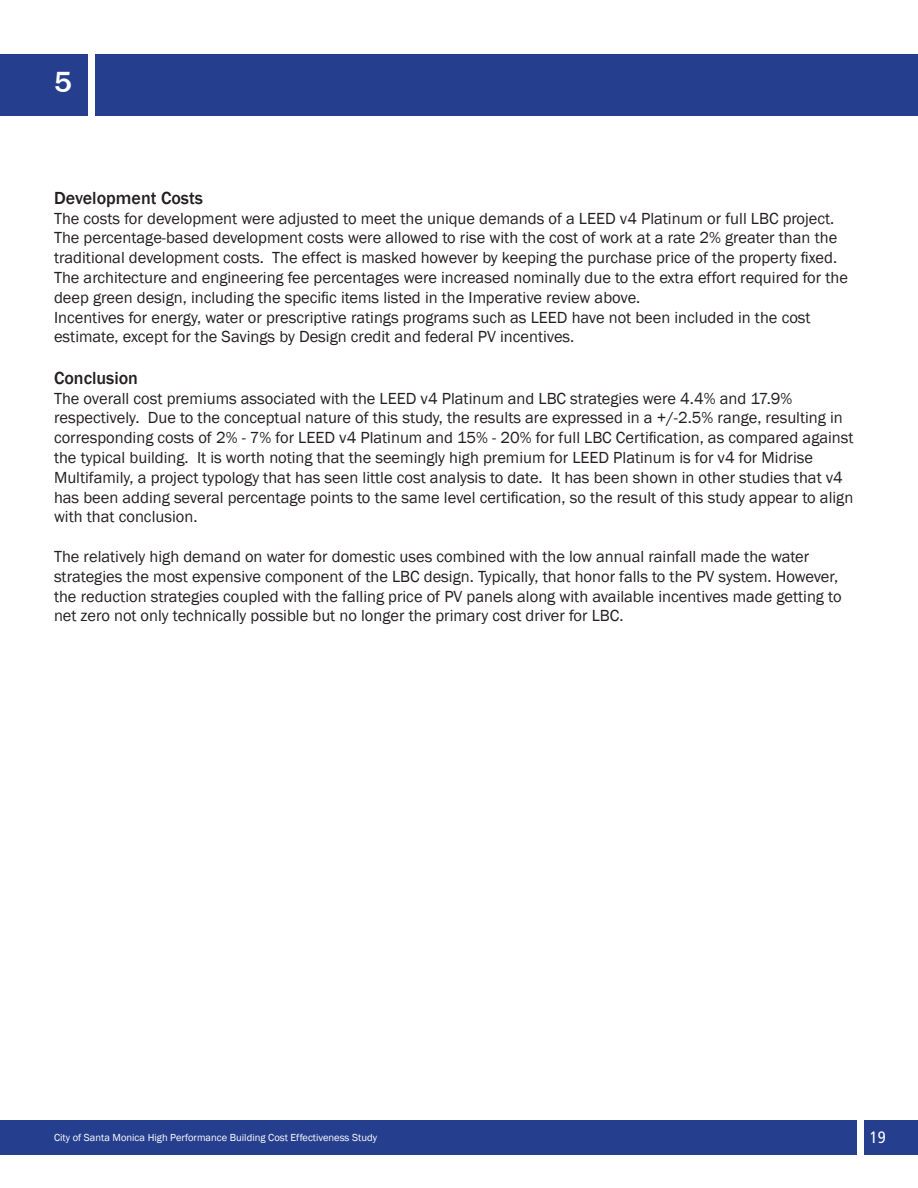
<style>
.page{position:relative;width:918px;height:1188px;background:#fff}
.page>*{position:absolute;margin:0;border:0;box-sizing:border-box;transform-origin:0 0}
.t1{font:500 30px "Franklin Gothic";color:#fff}
.t2{font:500 18px "Franklin Gothic";color:#231f20}
.t3{font:16.5px/19.8px "Franklin Gothic";color:#231f20}
.t4{font:condensed 16.5px "Frutiger LT Std";color:#fff}
.t5{font:10.5px "Franklin Gothic";color:#fff}
</style>
<div class="page">
<div style="left:0;top:1120px;width:918px;height:34px;background:#253f8e"></div>
<div style="left:858px;top:1092px;width:6px;height:84px;background:#fff"></div>
<div style="left:0;top:54px;width:918px;height:61px;background:#253f8e"></div>
<div style="left:89px;top:44px;width:6px;height:85px;background:#fff"></div>
<h1 class="t1" style="left:54px;top:63px;width:19px">5</h1>
<p class="t2" style="left:54px;top:187px;width:151px">Development Costs</p>
<p class="t3" style="left:54px;top:209px;width:796px">The costs for development were adjusted to meet the unique demands of a LEED v4 Platinum or full LBC project.<br>The percentage-based development costs were allowed to rise with the cost of work at a rate 2% greater than the traditional development costs. The effect is masked however by keeping the purchase price of the property fixed.<br>The architecture and engineering fee percentages were increased nominally due to the extra effort required for the deep green design, including the specific items listed in the Imperative review above.<br>Incentives for energy, water or prescriptive ratings programs such as LEED have not been included in the cost estimate, except for the Savings by Design credit and federal PV incentives.</p>
<p class="t2" style="left:54px;top:367px;width:86px">Conclusion</p>
<p class="t3" style="left:54px;top:389px;width:801px">The overall cost premiums associated with the LEED v4 Platinum and LBC strategies were 4.4% and 17.9% respectively. Due to the conceptual nature of this study, the results are expressed in a +/-2.5% range, resulting in corresponding costs of 2% - 7% for LEED v4 Platinum and 15% - 20% for full LBC Certification, as compared against the typical building. It is worth noting that the seemingly high premium for LEED Platinum is for v4 for Midrise Multifamily, a project typology that has seen little cost analysis to date. It has been shown in other studies that v4 has been adding several percentage points to the same level certification, so the result of this study appear to align with that conclusion.</p>
<p class="t3" style="left:54px;top:547px;width:789px">The relatively high demand on water for domestic uses combined with the low annual rainfall made the water strategies the most expensive component of the LBC design. Typically, that honor falls to the PV system. However, the reduction strategies coupled with the falling price of PV panels along with available incentives made getting to net zero not only technically possible but no longer the primary cost driver for LBC.</p>
<p class="t5" style="left:54px;top:1131px;width:325px">City of Santa Monica High Performance Building Cost Effectiveness Study</p>
<p class="t4" style="left:870px;top:1128px;width:17px">19</p>
</div>
